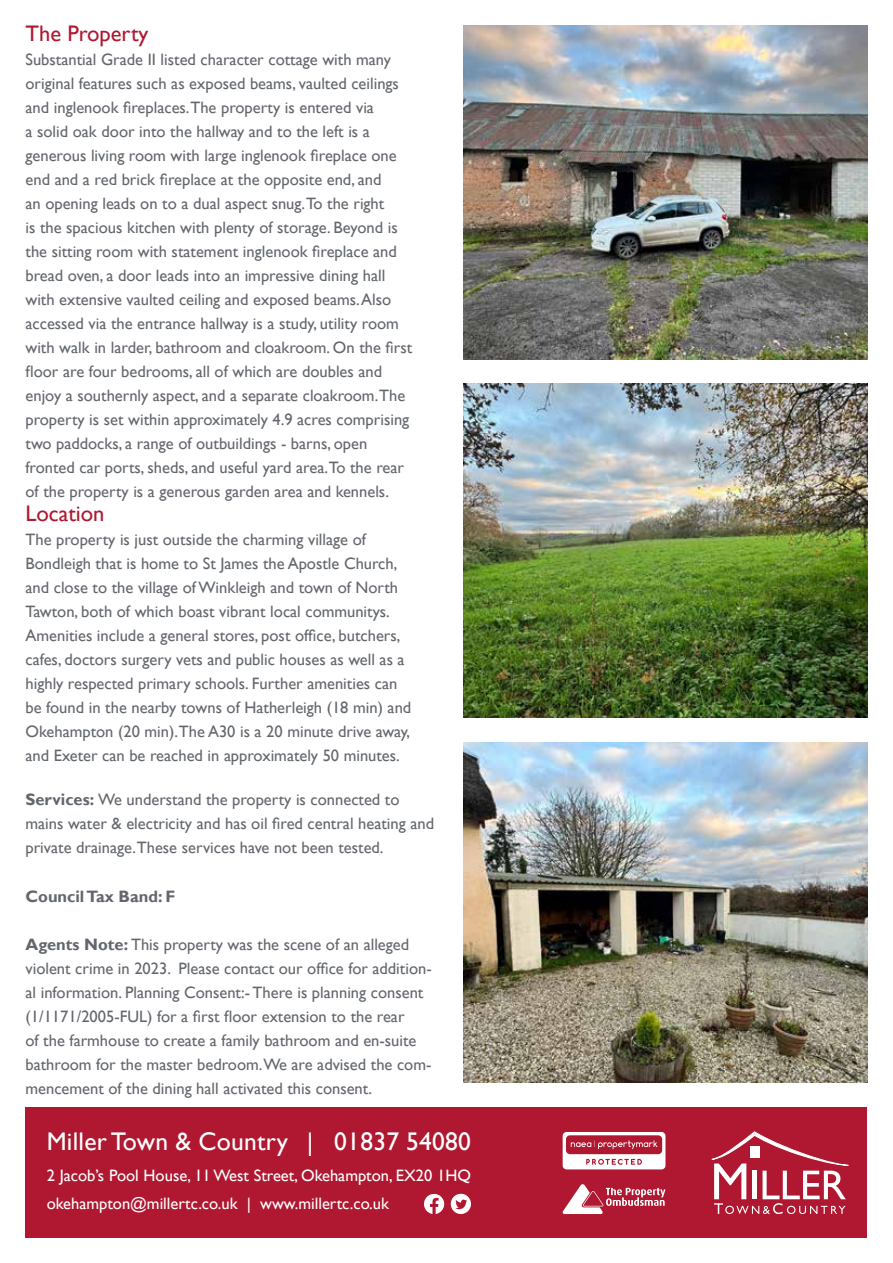
<style>
.page{position:relative;width:893px;height:1263px;background:#fff}
.page>*{position:absolute;margin:0;border:0;box-sizing:border-box;transform-origin:0 0}
.t1{font:25.5px "Gill Sans";letter-spacing:.01em;color:#fff}
.t2{font:22.5px "Gill Sans";color:#af1830}
.t3{font:16.5px/24px "Gill Sans";color:#63676d}
.t4{font:16.5px/28.5px "Gill Sans";color:#fff}
.t5{font:700 16.5px "Gill Sans";color:#63676d}
.s1{font-weight:700}
</style>
<div class="page">
<div style="left:26px;top:1108px;width:841px;height:130px;background:#af1830"></div>
<img style="left:463px;top:384px;width:404px;height:333px">
<img style="left:463px;top:26px;width:404px;height:333px">
<img style="left:463px;top:742px;width:404px;height:340px">
<svg style="left:712px;top:1132px;width:136px;height:82px"></svg>
<svg style="left:424px;top:1194px;width:20px;height:20px"></svg>
<svg style="left:451px;top:1194px;width:20px;height:20px"></svg>
<svg style="left:562px;top:1184px;width:103px;height:30px"></svg>
<svg style="left:563px;top:1132px;width:102px;height:37px"></svg>
<h2 class="t2" style="left:26px;top:20px;width:124px">The Property</h2>
<p class="t3" style="left:26px;top:48px;width:388px">Substantial Grade II listed character cottage with many original features such as exposed beams, vaulted ceilings and inglenook fireplaces.The property is entered via<br>a solid oak door into the hallway and to the left is a generous living room with large inglenook fireplace one end and a red brick fireplace at the opposite end, and<br>an opening leads on to a dual aspect snug.To the right<br>is the spacious kitchen with plenty of storage. Beyond is the sitting room with statement inglenook fireplace and bread oven, a door leads into an impressive dining hall with extensive vaulted ceiling and exposed beams. Also accessed via the entrance hallway is a study, utility room with walk in larder, bathroom and cloakroom. On the first floor are four bedrooms, all of which are doubles and enjoy a southernly aspect, and a separate cloakroom.The property is set within approximately 4.9 acres comprising two paddocks, a range of outbuildings - barns, open fronted car ports, sheds, and useful yard area.To the rear of the property is a generous garden area and kennels.</p>
<h2 class="t2" style="left:26px;top:500px;width:80px">Location</h2>
<p class="t3" style="left:26px;top:528px;width:387px">The property is just outside the charming village of Bondleigh that is home to St James the Apostle Church, and close to the village of Winkleigh and town of North Tawton, both of which boast vibrant local communitys.<br>Amenities include a general stores, post office, butchers, cafes, doctors surgery vets and public houses as well as a highly respected primary schools. Further amenities can be found in the nearby towns of Hatherleigh (18 min) and Okehampton (20 min).The A30 is a 20 minute drive away, and Exeter can be reached in approximately 50 minutes.</p>
<p class="t3" style="left:26px;top:788px;width:410px"><span class="s1">Services:</span> We understand the property is connected to mains water &amp; electricity and has oil fired central heating and private drainage.These services have not been tested.</p>
<p class="t5" style="left:26px;top:886px;width:151px">Council Tax Band: F</p>
<p class="t3" style="left:26px;top:932px;width:408px"><span class="s1">Agents Note:</span> This property was the scene of an alleged violent crime in 2023. Please contact our office for addition&shy;al information. Planning Consent:- There is planning consent (1/1171/2005-FUL) for a first floor extension to the rear<br>of the farmhouse to create a family bathroom and en-suite bathroom for the master bedroom.We are advised the com&shy;mencement of the dining hall activated this consent.</p>
<h1 class="t1" style="left:47px;top:1126px;width:426px">Miller Town &amp; Country | 01837 54080</h1>
<p class="t4" style="left:47px;top:1161px;width:426px">2 Jacob’s Pool House, 11 West Street, Okehampton, EX20 1HQ okehampton@millertc.co.uk | www.millertc.co.uk</p>
</div>
